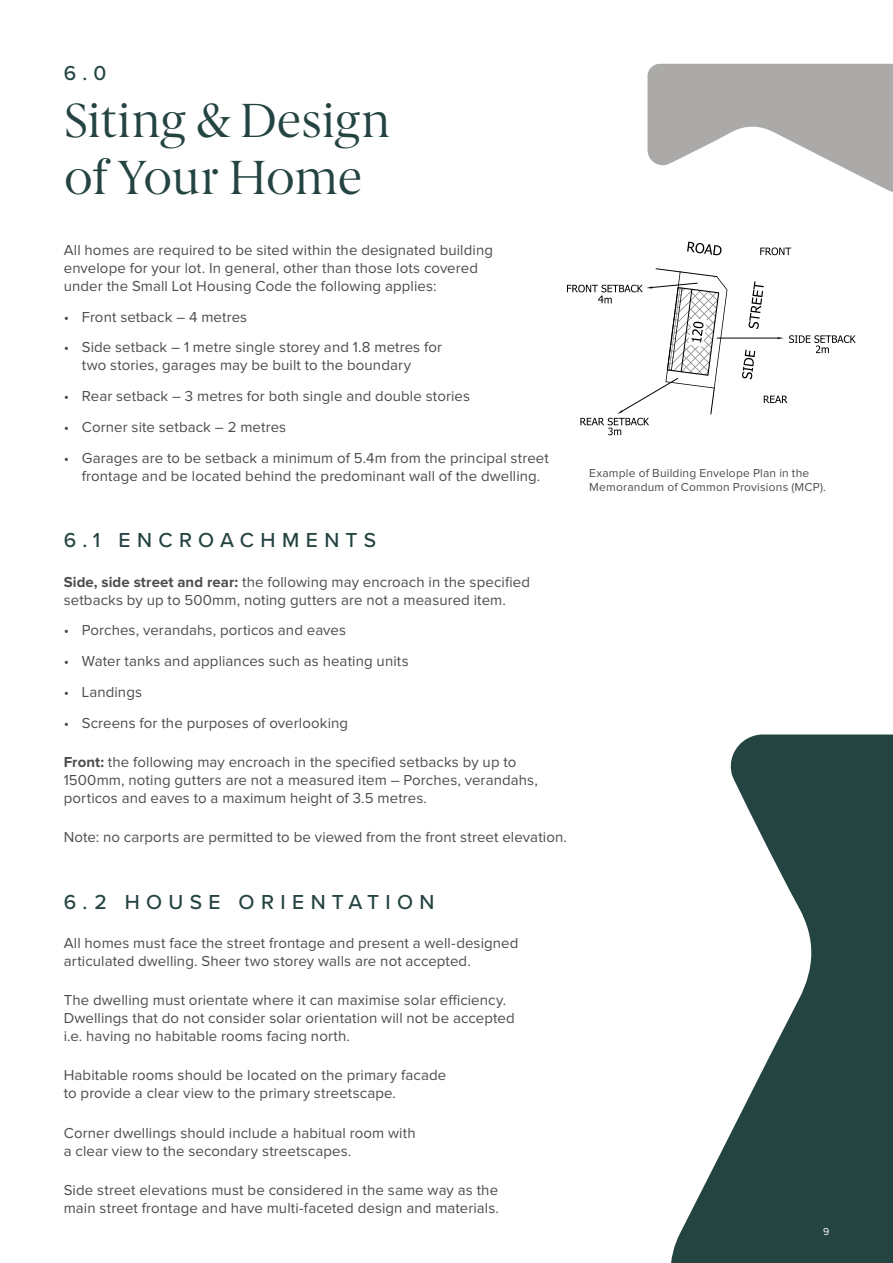
<style>
.page{position:relative;width:893px;height:1263px;background:#fff}
.page>*{position:absolute;margin:0;border:0;box-sizing:border-box;transform-origin:0 0}
.t1{font:48px/57px "Berlingske Serif";letter-spacing:-.015em;color:#244442}
.t2{font:500 21px "Proxima Nova";letter-spacing:.305em;color:#244442}
.t3{font:15px/18px "Proxima Nova";letter-spacing:.005em;color:#4d4d4f}
.t4{font:12px/14.4px "Proxima Nova";letter-spacing:.015em;color:#4d4d4f}
.t5{font:10.5px "Proxima Nova";color:#fff}
.s1{font-weight:700}
</style>
<div class="page">
<svg style="left:671px;top:734px;width:222px;height:529px;fill:#244442"></svg>
<svg style="left:647px;top:64px;width:246px;height:128px"></svg>
<svg style="left:742px;top:350px;width:13px;height:29px"></svg>
<svg style="left:749px;top:281px;width:15px;height:48px"></svg>
<svg style="left:687px;top:242px;width:34px;height:13px"></svg>
<svg style="left:760px;top:247px;width:31px;height:8px"></svg>
<svg style="left:764px;top:396px;width:24px;height:7px"></svg>
<svg style="left:778px;top:335px;width:78px;height:18px"></svg>
<hr style="left:717px;top:338px;width:61px;height:1px;background:#000">
<svg style="left:567px;top:268px;width:160px;height:167px"></svg>
<h2 class="t2" style="left:64px;top:58px;width:44px">6.0</h2>
<h1 class="t1" style="left:64px;top:92px;width:328px">Siting &amp; Design of Your Home</h1>
<p class="t3" style="left:64px;top:242px;width:431px">All homes are required to be sited within the designated building envelope for your lot. In general, other than those lots covered under the Small Lot Housing Code the following applies:</p>
<p class="t3" style="left:64px;top:308px;width:185px">• Front setback – 4 metres</p>
<p class="t3" style="left:82px;top:339px;width:362px;text-indent:-18px">• Side setback – 1 metre single storey and 1.8 metres for two stories, garages may be built to the boundary</p>
<p class="t3" style="left:64px;top:388px;width:408px">• Rear setback – 3 metres for both single and double stories</p>
<p class="t3" style="left:64px;top:419px;width:224px">• Corner site setback – 2 metres</p>
<p class="t3" style="left:82px;top:449px;width:469px;text-indent:-18px">• Garages are to be setback a minimum of 5.4m from the principal street frontage and be located behind the predominant wall of the dwelling.</p>
<h2 class="t2" style="left:64px;top:525px;width:314px">6.1 ENCROACHMENTS</h2>
<p class="t3" style="left:64px;top:573px;width:468px"><span class="s1">Side, side street and rear:</span> the following may encroach in the specified setbacks by up to 500mm, noting gutters are not a measured item.</p>
<p class="t3" style="left:64px;top:622px;width:284px">• Porches, verandahs, porticos and eaves</p>
<p class="t3" style="left:64px;top:653px;width:346px">• Water tanks and appliances such as heating units</p>
<p class="t3" style="left:64px;top:683px;width:80px">• Landings</p>
<p class="t3" style="left:64px;top:714px;width:286px">• Screens for the purposes of overlooking</p>
<p class="t3" style="left:64px;top:753px;width:476px"><span class="s1">Front:</span> the following may encroach in the specified setbacks by up to<br>1500mm, noting gutters are not a measured item – Porches, verandahs, porticos and eaves to a maximum height of 3.5 metres.</p>
<p class="t3" style="left:64px;top:829px;width:505px">Note: no carports are permitted to be viewed from the front street elevation.</p>
<h2 class="t2" style="left:64px;top:886px;width:372px">6.2 HOUSE ORIENTATION</h2>
<p class="t3" style="left:64px;top:934px;width:456px">All homes must face the street frontage and present a well-designed articulated dwelling. Sheer two storey walls are not accepted.</p>
<p class="t3" style="left:64px;top:992px;width:452px">The dwelling must orientate where it can maximise solar efficiency.<br>Dwellings that do not consider solar orientation will not be accepted i.e. having no habitable rooms facing north.</p>
<p class="t3" style="left:64px;top:1067px;width:384px">Habitable rooms should be located on the primary facade to provide a clear view to the primary streetscape.</p>
<p class="t3" style="left:64px;top:1124px;width:353px">Corner dwellings should include a habitual room with a clear view to the secondary streetscapes.</p>
<p class="t3" style="left:64px;top:1181px;width:437px">Side street elevations must be considered in the same way as the main street frontage and have multi-faceted design and materials.</p>
<p class="t4" style="left:589px;top:466px;width:238px">Example of Building Envelope Plan in the<br>Memorandum of Common Provisions (MCP).</p>
<p class="t5" style="left:823px;top:1227px;width:8px">9</p>
</div>
